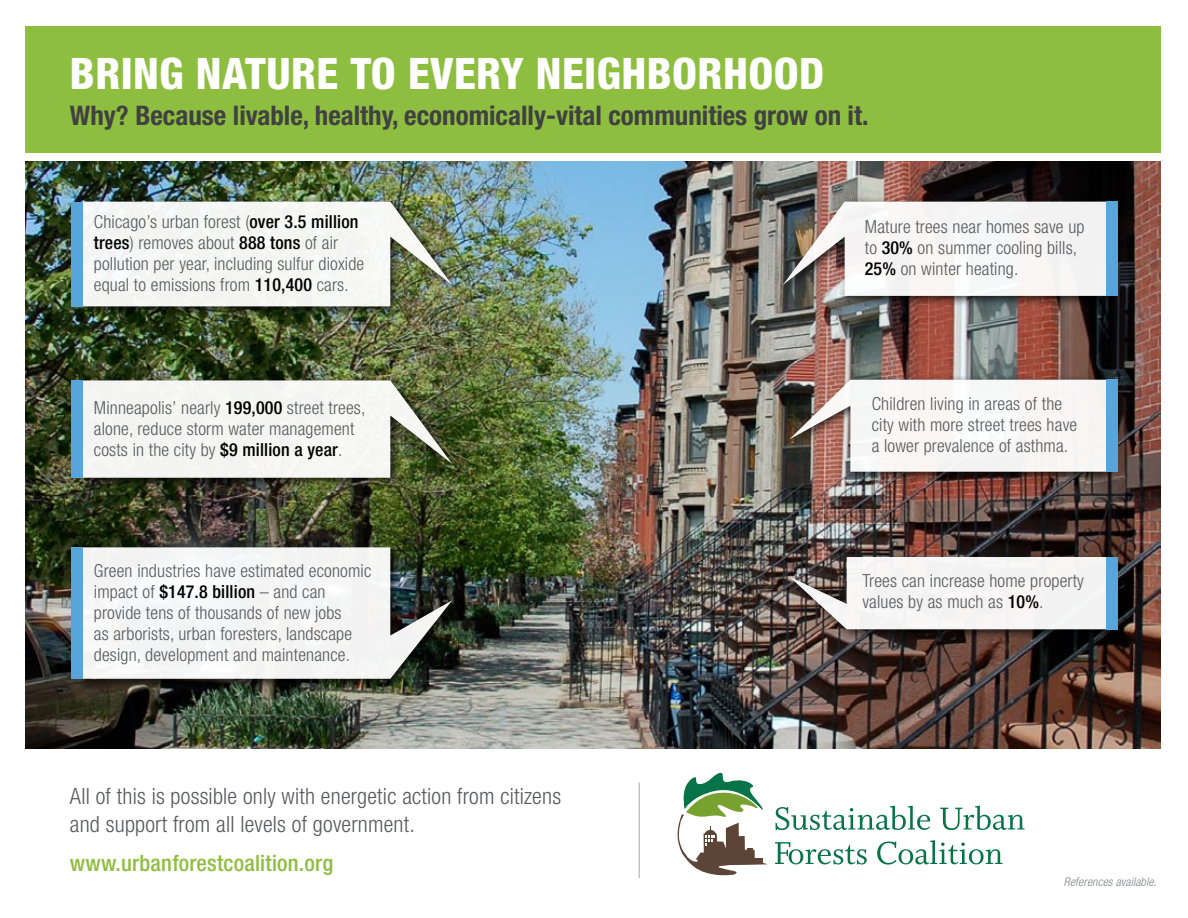
<style>
.page{position:relative;width:1188px;height:918px;background:#fff}
.page>*{position:absolute;margin:0;border:0;box-sizing:border-box;transform-origin:0 0}
.t1{font:800 condensed 43.5px "Helvetica Neue LT Std";letter-spacing:.01em;color:#fff}
.t2{font:700 condensed 27px "Helvetica Neue LT Std";color:#414042}
.t3{font:300 condensed 22.5px/28.5px "Helvetica Neue LT Std";letter-spacing:.01em;color:#58595b}
.t4{font:500 condensed 22.5px "Helvetica Neue LT Std";letter-spacing:.01em;color:#8ebe3f}
.t5{font:300 condensed 18px/21px "Helvetica Neue LT Std";letter-spacing:.01em;color:#58595b}
.t6{font:italic 300 condensed 12px "Helvetica Neue LT Std";letter-spacing:.01em;color:#808285}
.s1{font-weight:500;color:#000}
</style>
<div class="page">
<img style="left:26px;top:162px;width:1135px;height:587px">
<div style="left:26px;top:26px;width:1135px;height:127px;background:#8ebe3f"></div>
<svg style="left:677px;top:772px;width:348px;height:104px"></svg>
<hr style="left:639px;top:782px;width:1px;height:96px;background:#a7a9ac">
<div style="left:78px;top:197px;width:384px;height:121px;background:#000;opacity:.75"></div>
<svg style="left:83px;top:202px;width:369px;height:104px"></svg>
<div style="left:778px;top:197px;width:338px;height:110px;background:#000;opacity:.75"></div>
<svg style="left:783px;top:202px;width:324px;height:94px"></svg>
<div style="left:784px;top:375px;width:332px;height:108px;background:#000;opacity:.75"></div>
<svg style="left:789px;top:380px;width:318px;height:92px"></svg>
<div style="left:78px;top:542px;width:384px;height:148px;background:#000;opacity:.75"></div>
<svg style="left:83px;top:547px;width:369px;height:132px;fill:#f4f4f4"></svg>
<div style="left:78px;top:375px;width:384px;height:114px;background:#000;opacity:.75"></div>
<svg style="left:83px;top:380px;width:369px;height:98px"></svg>
<div style="left:784px;top:552px;width:332px;height:89px;background:#000;opacity:.75"></div>
<svg style="left:789px;top:557px;width:318px;height:72px"></svg>
<div style="left:72px;top:202px;width:11px;height:104px;background:#58a5db"></div>
<div style="left:72px;top:380px;width:11px;height:98px;background:#58a5db"></div>
<div style="left:72px;top:547px;width:11px;height:132px;background:#58a5db"></div>
<div style="left:1107px;top:557px;width:11px;height:72px;background:#58a5db"></div>
<div style="left:1107px;top:380px;width:11px;height:92px;background:#58a5db"></div>
<div style="left:1107px;top:202px;width:11px;height:94px;background:#58a5db"></div>
<h1 class="t1" style="left:70px;top:47px;width:756px">BRING NATURE TO EVERY NEIGHBORHOOD</h1>
<h2 class="t2" style="left:70px;top:99px;width:800px">Why? Because livable, healthy, economically-vital communities grow on it.</h2>
<p class="t5" style="left:94px;top:211px;width:272px">Chicago’s urban forest (<span class="s1">over 3.5 million trees</span>) removes about <span class="s1">888 tons</span> of air pollution per year, including sulfur dioxide equal to emissions from <span class="s1">110,400</span> cars.</p>
<p class="t5" style="left:865px;top:216px;width:221px">Mature trees near homes save up to <span class="s1">30%</span> on summer cooling bills,<br><span class="s1">25%</span> on winter heating.</p>
<p class="t5" style="left:94px;top:397px;width:273px">Minneapolis’ nearly <span class="s1">199,000</span> street trees, alone, reduce storm water management costs in the city by <span class="s1">$9 million a year</span>.</p>
<p class="t5" style="left:94px;top:560px;width:279px">Green industries have estimated economic impact of <span class="s1">$147.8 billion</span> – and can provide tens of thousands of new jobs<br>as arborists, urban foresters, landscape design, development and maintenance.</p>
<p class="t3" style="left:70px;top:781px;width:493px">All of this is possible only with energetic action from citizens and support from all levels of government.</p>
<p class="t4" style="left:70px;top:849px;width:265px">www.urbanforestcoalition.org</p>
<p class="t5" style="left:872px;top:393px;width:207px">Children living in areas of the city with more street trees have a lower prevalence of asthma.</p>
<p class="t5" style="left:862px;top:570px;width:223px">Trees can increase home property values by as much as <span class="s1">10%</span>.</p>
<p class="t6" style="left:1064px;top:875px;width:94px">References available.</p>
</div>
